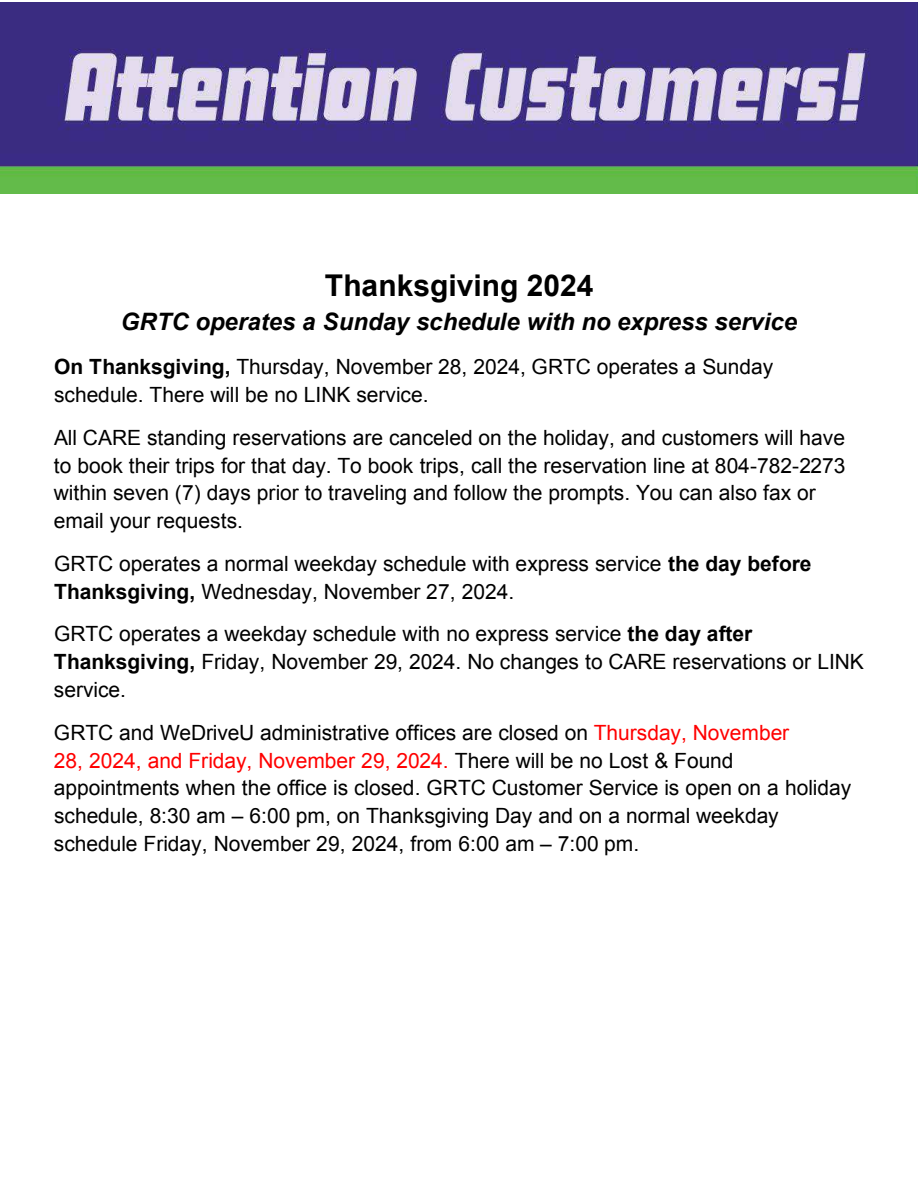
<style>
.page{position:relative;width:918px;height:1188px;background:#fff}
.page>*{position:absolute;margin:0;border:0;box-sizing:border-box;transform-origin:0 0}
.t1{font:700 30px "Arial";color:#000}
.t2{font:italic 700 24px "Arial";color:#000}
.t3{font:21px/27.8px "Arial";color:#000}
.s1{font-weight:700}
.s2{color:#f00}
</style>
<div class="page">
<img style="left:0;top:2px;width:918px;height:192px">
<h1 class="t1" style="left:325px;top:266px;width:270px">Thanksgiving 2024</h1>
<p class="t2" style="left:121px;top:306px;width:678px">GRTC operates a Sunday schedule with no express service</p>
<p class="t3" style="left:54px;top:353px;width:721px"><span class="s1">On Thanksgiving,</span> Thursday, November 28, 2024, GRTC operates a Sunday schedule. There will be no LINK service.</p>
<p class="t3" style="left:54px;top:424px;width:793px">All CARE standing reservations are canceled on the holiday, and customers will have to book their trips for that day. To book trips, call the reservation line at 804-782-2273 within seven (7) days prior to traveling and follow the prompts. You can also fax or email your requests.</p>
<p class="t3" style="left:54px;top:550px;width:759px">GRTC operates a normal weekday schedule with express service <span class="s1">the day before<br>Thanksgiving,</span> Wednesday, November 27, 2024.</p>
<p class="t3" style="left:54px;top:620px;width:812px">GRTC operates a weekday schedule with no express service <span class="s1">the day after<br>Thanksgiving,</span> Friday, November 29, 2024. No changes to CARE reservations or LINK service.</p>
<p class="t3" style="left:54px;top:719px;width:799px">GRTC and WeDriveU administrative offices are closed on <span class="s2">Thursday, November<br>28, 2024, and Friday, November 29, 2024.</span> There will be no Lost &amp; Found appointments when the office is closed. GRTC Customer Service is open on a holiday schedule, 8:30 am – 6:00 pm, on Thanksgiving Day and on a normal weekday schedule Friday, November 29, 2024, from 6:00 am – 7:00 pm.</p>
</div>
